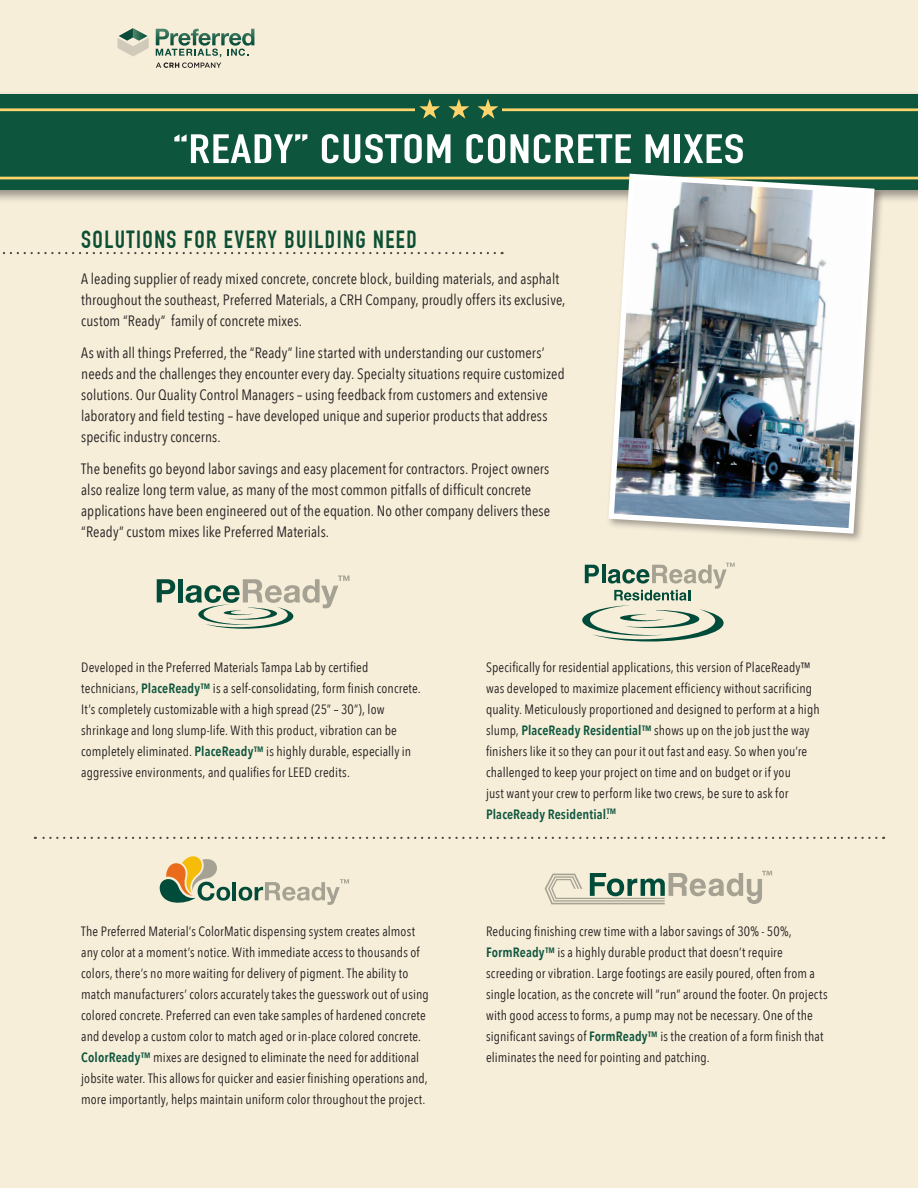
<style>
.page{position:relative;width:918px;height:1188px;background:#f6eed9}
.page>*{position:absolute;margin:0;border:0;box-sizing:border-box;transform-origin:0 0}
.t1{font:700 40.35px "DIN Condensed";letter-spacing:.02em;color:#fff;scale:1.25 1}
.t2{font:700 24.3px "DIN Condensed";letter-spacing:.06em;color:#0e553e}
.t3{font:15px/21px "Avenir Next Condensed";letter-spacing:.005em;color:#231f20}
.t4{font:13.5px/21px "Avenir Next Condensed";letter-spacing:.01em;color:#231f20}
.t5{font:600 13.5px "Avenir Next Condensed";color:#0e553e}
.s1{font-weight:600;color:#0e553e}
</style>
<div class="page">
<svg style="left:118px;top:28px;width:31px;height:29px"></svg>
<svg style="left:156px;top:29px;width:98px;height:39px"></svg>
<svg style="left:3px;top:252px;width:492px;height:2px"></svg>
<div style="left:0;top:91px;width:918px;height:113px;background:#231f20;opacity:.45"></div>
<div style="left:0;top:95px;width:918px;height:95px;background:#0e553e"></div>
<hr style="left:0;top:108px;width:918px;height:3px;background:#fed56b">
<hr style="left:0;top:177px;width:918px;height:2px;background:#fed56b">
<div style="left:416px;top:105px;width:86px;height:10px;background:#0e553e"></div>
<svg style="left:448px;top:99px;width:21px;height:20px"></svg>
<svg style="left:478px;top:99px;width:20px;height:20px"></svg>
<svg style="left:419px;top:99px;width:21px;height:20px"></svg>
<svg style="left:157px;top:579px;width:18px;height:23px"></svg>
<div style="left:178px;top:579px;width:5px;height:23px;background:#004b39"></div>
<svg style="left:186px;top:575px;width:164px;height:54px"></svg>
<svg style="left:159px;top:856px;width:71px;height:47px"></svg>
<hr style="left:233px;top:882px;width:3px;height:18px;background:#005143">
<svg style="left:239px;top:879px;width:110px;height:26px"></svg>
<svg style="left:582px;top:563px;width:153px;height:79px"></svg>
<svg style="left:545px;top:871px;width:227px;height:33px"></svg>
<div style="left:606px;top:171px;width:279px;height:373px;background:#231f20;opacity:.4"></div>
<img style="left:606px;top:171px;width:271px;height:365px">
<svg style="left:35px;top:837px;width:841px;height:2px"></svg>
<h1 class="t1" style="left:173px;top:125px;width:458px">“READY” CUSTOM CONCRETE MIXES</h1>
<h2 class="t2" style="left:81px;top:225px;width:337px">SOLUTIONS FOR EVERY BUILDING NEED</h2>
<p class="t3" style="left:81px;top:268px;width:486px">A leading supplier of ready mixed concrete, concrete block, building materials, and asphalt throughout the southeast, Preferred Materials, a CRH Company, proudly offers its exclusive, custom “Ready” family of concrete mixes.</p>
<p class="t3" style="left:81px;top:342px;width:485px">As with all things Preferred, the “Ready” line started with understanding our customers’ needs and the challenges they encounter every day. Specialty situations require customized solutions. Our Quality Control Managers – using feedback from customers and extensive laboratory and field testing – have developed unique and superior products that address specific industry concerns.</p>
<p class="t3" style="left:81px;top:457px;width:471px">The benefits go beyond labor savings and easy placement for contractors. Project owners also realize long term value, as many of the most common pitfalls of difficult concrete applications have been engineered out of the equation. No other company delivers these “Ready” custom mixes like Preferred Materials.</p>
<p class="t4" style="left:81px;top:656px;width:341px">Developed in the Preferred Materials Tampa Lab by certified technicians, <span class="s1">PlaceReady™</span> is a self-consolidating, form finish concrete.<br>It’s completely customizable with a high spread (25” – 30”), low shrinkage and long slump-life. With this product, vibration can be completely eliminated. <span class="s1">PlaceReady™</span> is highly durable, especially in aggressive environments, and qualifies for LEED credits.</p>
<p class="t4" style="left:81px;top:920px;width:349px">The Preferred Material’s ColorMatic dispensing system creates almost any color at a moment’s notice. With immediate access to thousands of colors, there’s no more waiting for delivery of pigment. The ability to match manufacturers’ colors accurately takes the guesswork out of using colored concrete. Preferred can even take samples of hardened concrete and develop a custom color to match aged or in-place colored concrete.<br><span class="s1">ColorReady™</span> mixes are designed to eliminate the need for additional jobsite water. This allows for quicker and easier finishing operations and, more importantly, helps maintain uniform color throughout the project.</p>
<p class="t4" style="left:486px;top:656px;width:335px">Specifically for residential applications, this version of PlaceReady™ was developed to maximize placement efficiency without sacrificing quality. Meticulously proportioned and designed to perform at a high slump, <span class="s1">PlaceReady Residential™</span> shows up on the job just the way finishers like it so they can pour it out fast and easy. So when you’re challenged to keep your project on time and on budget or if you<br>just want your crew to perform like two crews, be sure to ask for <span class="s1">PlaceReady Residential</span>.</p>
<p class="t5" style="left:606px;top:801px;width:12px">™</p>
<p class="t4" style="left:486px;top:920px;width:343px">Reducing finishing crew time with a labor savings of 30% - 50%, <span class="s1">FormReady™</span> is a highly durable product that doesn’t require screeding or vibration. Large footings are easily poured, often from a single location, as the concrete will “run” around the footer. On projects with good access to forms, a pump may not be necessary. One of the significant savings of <span class="s1">FormReady™</span> is the creation of a form finish that eliminates the need for pointing and patching.</p>
</div>
